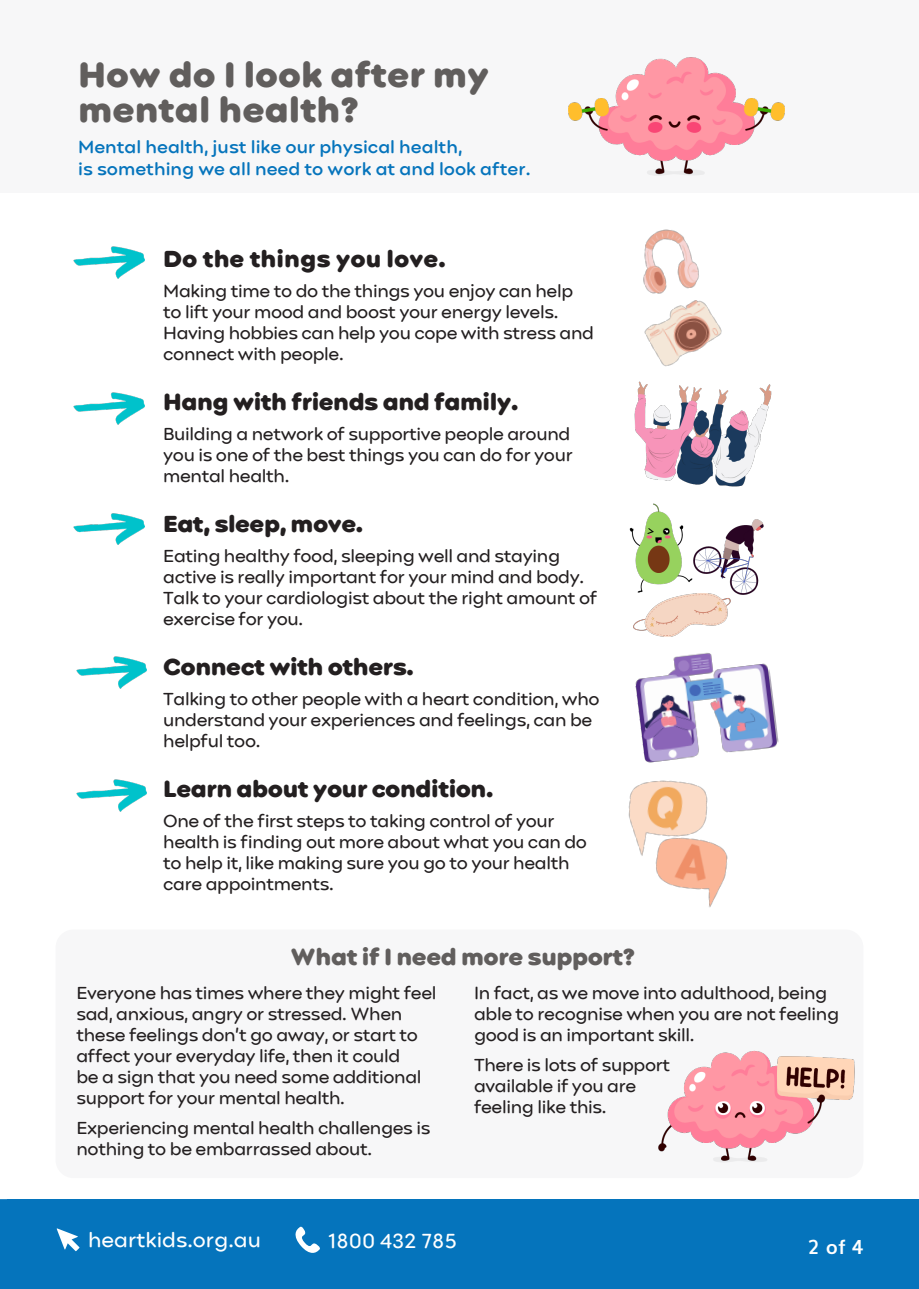
<style>
.page{position:relative;width:919px;height:1289px;background:#fff}
.page>*{position:absolute;margin:0;border:0;box-sizing:border-box;transform-origin:0 0}
.Sub_Heading{font:36px/34.5px "point soft black";color:#615e5d}
.body_copy{font:24px "point soft black";letter-spacing:-.02em;color:#231f20}
.body_copy-2{font:24px "point soft black";letter-spacing:-.02em;color:#615e5d}
.Sub_Heading-2{font:24px "point soft black";color:#231f20}
.t1{font:21px "point soft regular";color:#fff}
.t2{font:700 19.5px "Muli";color:#fff}
.body_copy-3{font:18px/21px "point soft regular";letter-spacing:-.02em;color:#231f20}
.Paragraph_Heading{font:18px/22.5px "point soft semi bold";color:#0574bc}
</style>
<div class="page">
<img style="left:568px;top:57px;width:216px;height:119px">
<img style="left:74px;top:246px;width:70px;height:33px">
<div style="left:56px;top:929px;width:807px;height:249px;background:#f7f7f8;border-radius:18px"></div>
<img style="left:658px;top:1050px;width:196px;height:112px">
<img style="left:74px;top:392px;width:70px;height:33px">
<img style="left:74px;top:513px;width:70px;height:32px">
<img style="left:77px;top:656px;width:70px;height:33px">
<img style="left:77px;top:779px;width:70px;height:33px">
<img style="left:629px;top:506px;width:135px;height:126px">
<img style="left:635px;top:632px;width:144px;height:131px">
<img style="left:628px;top:780px;width:100px;height:128px">
<img style="left:634px;top:381px;width:137px;height:125px">
<img style="left:643px;top:229px;width:79px;height:138px">
<div style="left:0;top:1199px;width:918px;height:89px;background:#0574bc"></div>
<p class="Sub_Heading" style="left:78px;top:57px;width:412px">How do I look after my mental health?</p>
<p class="Paragraph_Heading" style="left:78px;top:135px;width:454px">Mental health, just like our physical health,<br>is something we all need to work at and look after.</p>
<p class="Sub_Heading-2" style="left:163px;top:244px;width:284px">Do the things you love.</p>
<p class="body_copy-3" style="left:163px;top:280px;width:432px">Making time to do the things you enjoy can help to lift your mood and boost your energy levels.<br>Having hobbies can help you cope with stress and connect with people.</p>
<p class="body_copy" style="left:163px;top:387px;width:356px">Hang with friends and family.</p>
<p class="body_copy-3" style="left:163px;top:423px;width:411px">Building a network of supportive people around you is one of the best things you can do for your mental health.</p>
<p class="body_copy" style="left:163px;top:509px;width:201px">Eat, sleep, move.</p>
<p class="body_copy-3" style="left:163px;top:545px;width:435px">Eating healthy food, sleeping well and staying active is really important for your mind and body.<br>Talk to your cardiologist about the right amount of exercise for you.</p>
<p class="body_copy" style="left:163px;top:652px;width:252px">Connect with others.</p>
<p class="body_copy-3" style="left:163px;top:688px;width:438px">Talking to other people with a heart condition, who understand your experiences and feelings, can be helpful too.</p>
<p class="body_copy" style="left:163px;top:774px;width:331px">Learn about your condition.</p>
<p class="body_copy-3" style="left:163px;top:810px;width:425px">One of the first steps to taking control of your health is finding out more about what you can do to help it, like making sure you go to your health care appointments.</p>
<p class="body_copy-2" style="left:290px;top:942px;width:346px">What if I need more support?</p>
<p class="body_copy-3" style="left:76px;top:982px;width:361px">Everyone has times where they might feel sad, anxious, angry or stressed. When these feelings don’t go away, or start to affect your everyday life, then it could<br>be a sign that you need some additional support for your mental health.</p>
<p class="body_copy-3" style="left:76px;top:1117px;width:355px">Experiencing mental health challenges is nothing to be embarrassed about.</p>
<p class="body_copy-3" style="left:474px;top:982px;width:367px">In fact, as we move into adulthood, being able to recognise when you are not feeling good is an important skill.</p>
<p class="body_copy-3" style="left:474px;top:1054px;width:198px">There is lots of support available if you are feeling like this.</p>
<p class="t1" style="left:88px;top:1227px;width:174px">heartkids.org.au</p>
<p class="t1" style="left:328px;top:1227px;width:130px">1800 432 785</p>
<p class="t2" style="left:807px;top:1231px;width:57px">2 of 4</p>
</div>
